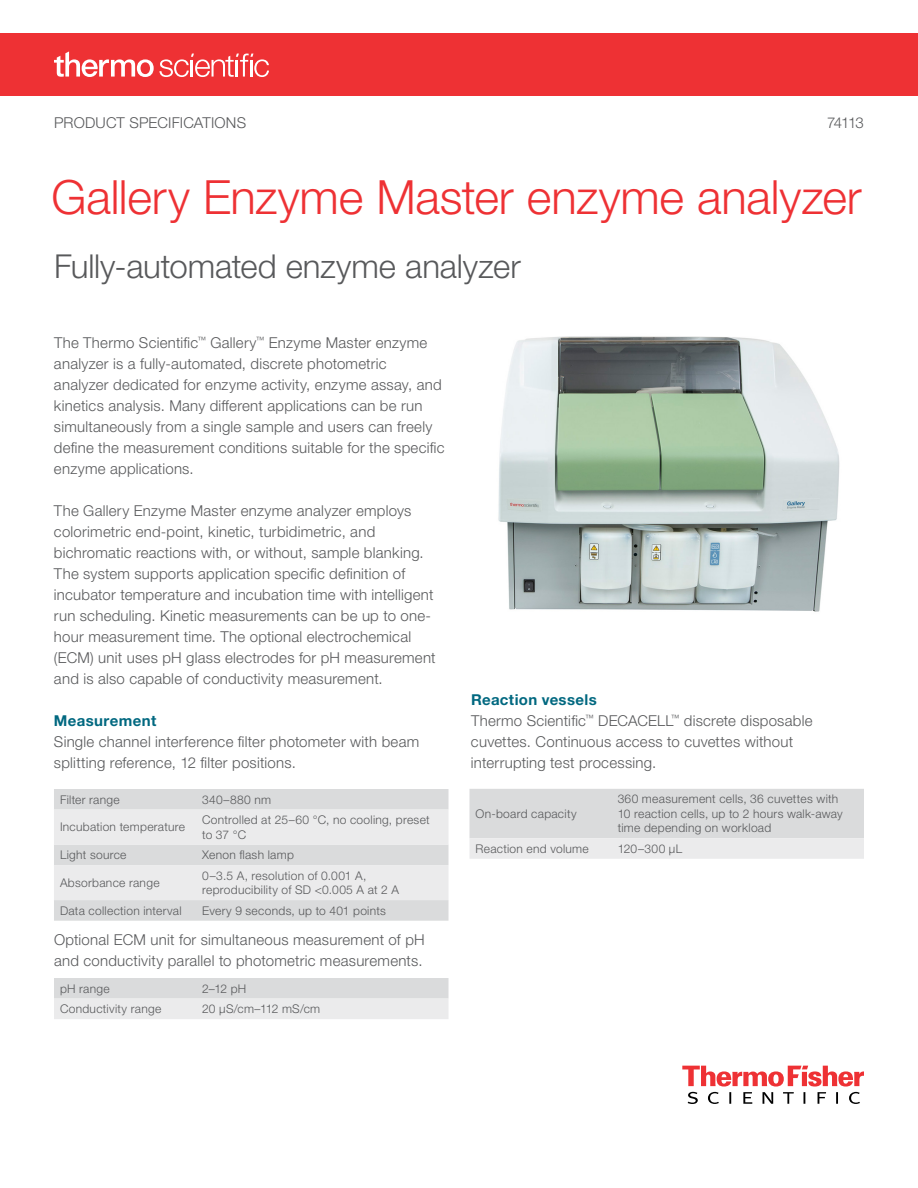
<style>
.page{position:relative;width:918px;height:1188px;background:#fff}
.page>*{position:absolute;margin:0;border:0;box-sizing:border-box;transform-origin:0 0}
.t1{font:300 47.25px "Helvetica Neue LTW1 G";letter-spacing:-.005em;color:#ee3134}
.t2{font:300 33px "Helvetica Neue LTW1 G";letter-spacing:-.005em;color:#58595b}
.t3{font:300 15px/21px "Helvetica Neue LTW1 G";letter-spacing:.015em;color:#58595b}
.t4{font:700 15px "Helvetica Neue LTW1 G";letter-spacing:.025em;color:#006880}
.t5{font:300 12px/14.4px "Helvetica Neue LTW1 G";letter-spacing:.025em;color:#58595b}
.s1{font-weight:700;color:#006880}
</style>
<div class="page">
<svg style="left:682px;top:1066px;width:182px;height:38px"></svg>
<div style="left:54px;top:789px;width:394px;height:132px;background:#dadbdc"></div>
<div style="left:54px;top:810px;width:394px;height:35px;background:#ebebec"></div>
<div style="left:54px;top:865px;width:394px;height:35px;background:#ebebec"></div>
<svg style="left:54px;top:978px;width:395px;height:41px;background:#e2e3e4"></svg>
<svg style="left:469px;top:789px;width:395px;height:70px;background:#dfdfe0"></svg>
<img style="left:498px;top:336px;width:342px;height:276px">
<div style="left:0;top:33px;width:918px;height:63px;background:#ee3134"></div>
<svg style="left:54px;top:51px;width:215px;height:26px"></svg>
<p class="t3" style="left:54px;top:112px;width:194px">PRODUCT SPECIFICATIONS</p>
<p class="t3" style="left:827px;top:112px;width:38px">74113</p>
<h1 class="t1" style="left:52px;top:168px;width:812px">Gallery Enzyme Master enzyme analyzer</h1>
<h2 class="t2" style="left:54px;top:246px;width:468px">Fully-automated enzyme analyzer</h2>
<p class="t3" style="left:54px;top:332px;width:392px">The Thermo Scientific<sup>™</sup> Gallery<sup>™</sup> Enzyme Master enzyme analyzer is a fully-automated, discrete photometric analyzer dedicated for enzyme activity, enzyme assay, and kinetics analysis. Many different applications can be run simultaneously from a single sample and users can freely define the measurement conditions suitable for the specific enzyme applications.</p>
<p class="t3" style="left:54px;top:500px;width:383px">The Gallery Enzyme Master enzyme analyzer employs colorimetric end-point, kinetic, turbidimetric, and bichromatic reactions with, or without, sample blanking.<br>The system supports application specific definition of incubator temperature and incubation time with intelligent run scheduling. Kinetic measurements can be up to one&shy;hour measurement time. The optional electrochemical (ECM) unit uses pH glass electrodes for pH measurement and is also capable of conductivity measurement.</p>
<p class="t4" style="left:54px;top:711px;width:104px">Measurement</p>
<p class="t3" style="left:54px;top:731px;width:367px">Single channel interference filter photometer with beam splitting reference, 12 filter positions.</p>
<p class="t5" style="left:60px;top:792px;width:61px">Filter range</p>
<p class="t5" style="left:202px;top:792px;width:70px">340–880 nm</p>
<p class="t5" style="left:60px;top:820px;width:127px">Incubation temperature</p>
<p class="t5" style="left:202px;top:813px;width:229px">Controlled at 25–60 °C, no cooling, preset to 37 °C</p>
<p class="t5" style="left:60px;top:848px;width:68px">Light source</p>
<p class="t5" style="left:202px;top:848px;width:93px">Xenon flash lamp</p>
<p class="t5" style="left:60px;top:875px;width:101px">Absorbance range</p>
<p class="t5" style="left:202px;top:868px;width:198px">0–3.5 A, resolution of 0.001 A, reproducibility of SD &lt;0.005 A at 2 A</p>
<p class="t5" style="left:60px;top:903px;width:123px">Data collection interval</p>
<p class="t5" style="left:202px;top:903px;width:185px">Every 9 seconds, up to 401 points</p>
<p class="t3" style="left:54px;top:929px;width:372px">Optional ECM unit for simultaneous measurement of pH and conductivity parallel to photometric measurements.</p>
<p class="t5" style="left:60px;top:981px;width:51px">pH range</p>
<p class="t5" style="left:202px;top:981px;width:46px">2–12 pH</p>
<p class="t5" style="left:60px;top:1002px;width:103px">Conductivity range</p>
<p class="t5" style="left:202px;top:1002px;width:120px">20 μS/cm–112 mS/cm</p>
<p class="t3" style="left:471px;top:689px;width:343px"><span class="s1">Reaction vessels<br></span>Thermo Scientific<sup>™</sup> DECACELL<sup>™</sup> discrete disposable cuvettes. Continuous access to cuvettes without interrupting test processing.</p>
<p class="t5" style="left:476px;top:806px;width:103px">On-board capacity</p>
<p class="t5" style="left:618px;top:792px;width:227px">360 measurement cells, 36 cuvettes with<br>10 reaction cells, up to 2 hours walk-away time depending on workload</p>
<p class="t5" style="left:476px;top:841px;width:115px">Reaction end volume</p>
<p class="t5" style="left:618px;top:841px;width:66px">120–300 μL</p>
</div>
